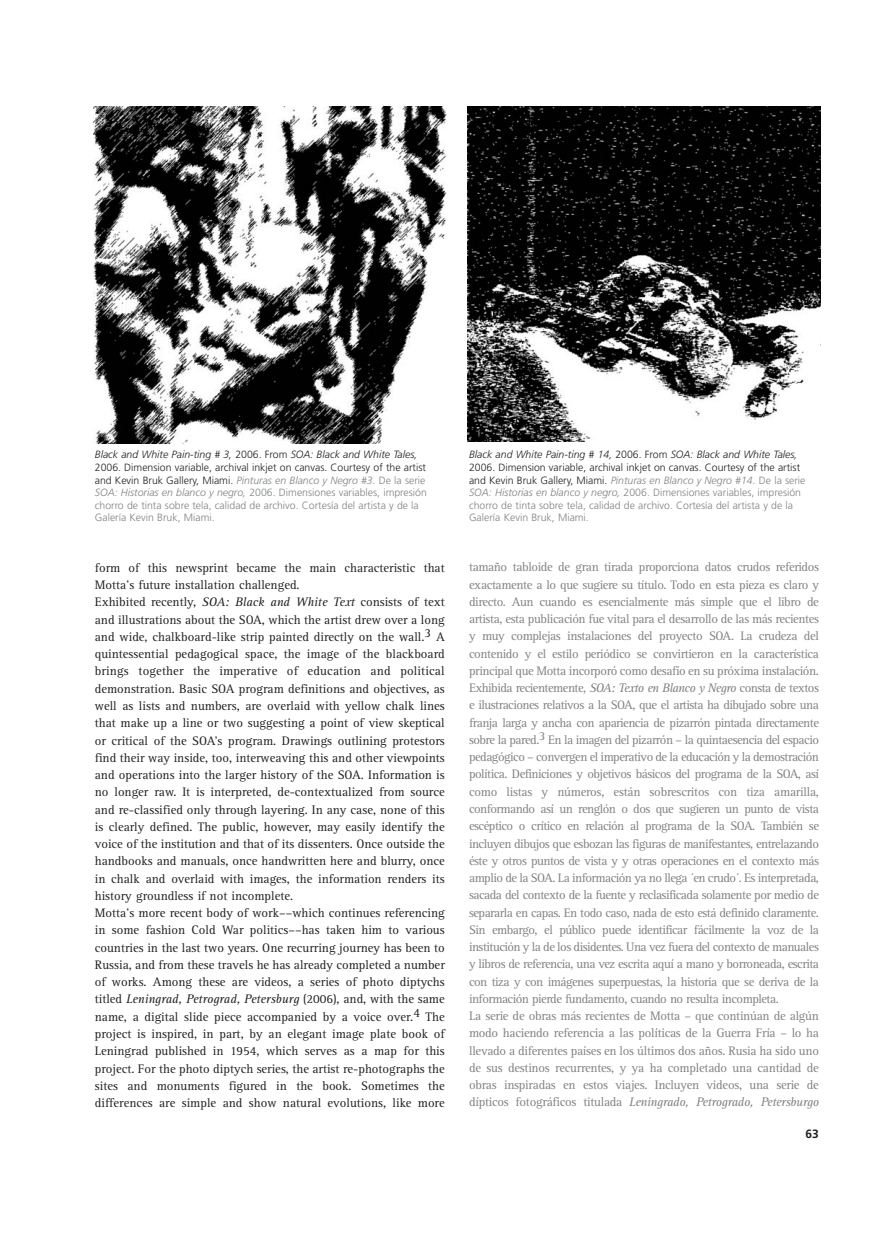
<style>
.page{position:relative;width:893px;height:1234px;background:#fff}
.page>*{position:absolute;margin:0;border:0;box-sizing:border-box;transform-origin:0 0}
.t1{font:12.75px/17.2px "Rotis Serif";letter-spacing:-.04em;color:#808284}
.t2{font:12.75px/17.2px "Rotis Serif";color:#231f20}
.t3{font:700 12px "Frutiger";color:#231f20}
.t4{font:300 10.5px/12.6px "Frutiger";color:#808284}
.s1{font-style:italic;color:#231f20}
.s2{color:#231f20}
.s3{font-style:italic}
</style>
<div class="page">
<img style="left:93px;top:106px;width:353px;height:337px">
<img style="left:468px;top:106px;width:352px;height:336px">
<p class="t4" style="left:95px;top:449px;width:334px"><span class="s1">Black and White Pain-ting # 3,</span> <span class="s2">2006. From</span> <span class="s1">SOA: Black and White Tales, </span><span class="s2">2006. Dimension variable, archival inkjet on canvas. Courtesy of the artist and Kevin Bruk Gallery, Miami.</span> <span class="s3">Pinturas en Blanco y Negro #3.</span> De la serie <span class="s3">SOA: Historias en blanco y negro,</span> 2006. Dimensiones variables, impresión chorro de tinta sobre tela, calidad de archivo. Cortesía del artista y de la Galería Kevin Bruk, Miami.</p>
<p class="t2" style="left:95px;top:560px;width:351px">form of this newsprint became the main characteristic that Motta’s future installation challenged.<br>Exhibited recently, <span class="s3">SOA: Black and White Text</span> consists of text and illustrations about the SOA, which the artist drew over a long and wide, chalkboard-like strip painted directly on the wall.3 A quintessential pedagogical space, the image of the blackboard brings together the imperative of education and political demonstration. Basic SOA program definitions and objectives, as well as lists and numbers, are overlaid with yellow chalk lines that make up a line or two suggesting a point of view skeptical or critical of the SOA’s program. Drawings outlining protestors find their way inside, too, interweaving this and other viewpoints and operations into the larger history of the SOA. Information is no longer raw. It is interpreted, de-contextualized from source and re-classified only through layering. In any case, none of this is clearly defined. The public, however, may easily identify the voice of the institution and that of its dissenters. Once outside the handbooks and manuals, once handwritten here and blurry, once in chalk and overlaid with images, the information renders its history groundless if not incomplete.<br>Motta’s more recent body of work––which continues referencing in some fashion Cold War politics––has taken him to various countries in the last two years. One recurring journey has been to Russia, and from these travels he has already completed a number of works. Among these are videos, a series of photo diptychs titled <span class="s3">Leningrad, Petrograd, Petersburg</span> (2006), and, with the same name, a digital slide piece accompanied by a voice over.4 The project is inspired, in part, by an elegant image plate book of Leningrad published in 1954, which serves as a map for this project. For the photo diptych series, the artist re-photographs the sites and monuments figured in the book. Sometimes the differences are simple and show natural evolutions, like more</p>
<p class="t4" style="left:469px;top:449px;width:338px"><span class="s1">Black and White Pain-ting # 14,</span> <span class="s2">2006. From</span> <span class="s1">SOA: Black and White Tales, </span><span class="s2">2006. Dimension variable, archival inkjet on canvas. Courtesy of the artist and Kevin Bruk Gallery, Miami.</span> <span class="s3">Pinturas en Blanco y Negro #14.</span> De la serie <span class="s3">SOA: Historias en blanco y negro,</span> 2006. Dimensiones variables, impresión chorro de tinta sobre tela, calidad de archivo. Cortesía del artista y de la Galería Kevin Bruk, Miami.</p>
<p class="t1" style="left:469px;top:559px;width:351px">tamaño tabloide de gran tirada proporciona datos crudos referidos exactamente a lo que sugiere su título. Todo en esta pieza es claro y directo. Aun cuando es esencialmente más simple que el libro de artista, esta publicación fue vital para el desarrollo de las más recientes y muy complejas instalaciones del proyecto SOA. La crudeza del contenido y el estilo periódico se convirtieron en la característica principal que Motta incorporó como desafío en su próxima instalación.<br>Exhibida recientemente, <span class="s3">SOA: Texto en Blanco y Negro</span> consta de textos e ilustraciones relativos a la SOA, que el artista ha dibujado sobre una franja larga y ancha con apariencia de pizarrón pintada directamente sobre la pared.3 En la imagen del pizarrón – la quintaesencia del espacio pedagógico – convergen el imperativo de la educación y la demostración política. Definiciones y objetivos básicos del programa de la SOA, así como listas y números, están sobrescritos con tiza amarilla, conformando así un renglón o dos que sugieren un punto de vista escéptico o crítico en relación al programa de la SOA. También se incluyen dibujos que esbozan las figuras de manifestantes, entrelazando éste y otros puntos de vista y y otras operaciones en el contexto más amplio de la SOA. La información ya no llega ´en crudo´. Es interpretada, sacada del contexto de la fuente y reclasificada solamente por medio de separarla en capas. En todo caso, nada de esto está definido claramente.<br>Sin embargo, el público puede identificar fácilmente la voz de la institución y la de los disidentes. Una vez fuera del contexto de manuales y libros de referencia, una vez escrita aquí a mano y borroneada, escrita con tiza y con imágenes superpuestas, la historia que se deriva de la información pierde fundamento, cuando no resulta incompleta.<br>La serie de obras más recientes de Motta – que continúan de algún modo haciendo referencia a las políticas de la Guerra Fría – lo ha llevado a diferentes países en los últimos dos años. Rusia ha sido uno de sus destinos recurrentes, y ya ha completado una cantidad de obras inspiradas en estos viajes. Incluyen videos, una serie de dípticos fotográficos titulada <span class="s3">Leningrado, Petrogrado, Petersburgo</span></p>
<p class="t3" style="left:806px;top:1128px;width:15px">63</p>
</div>
